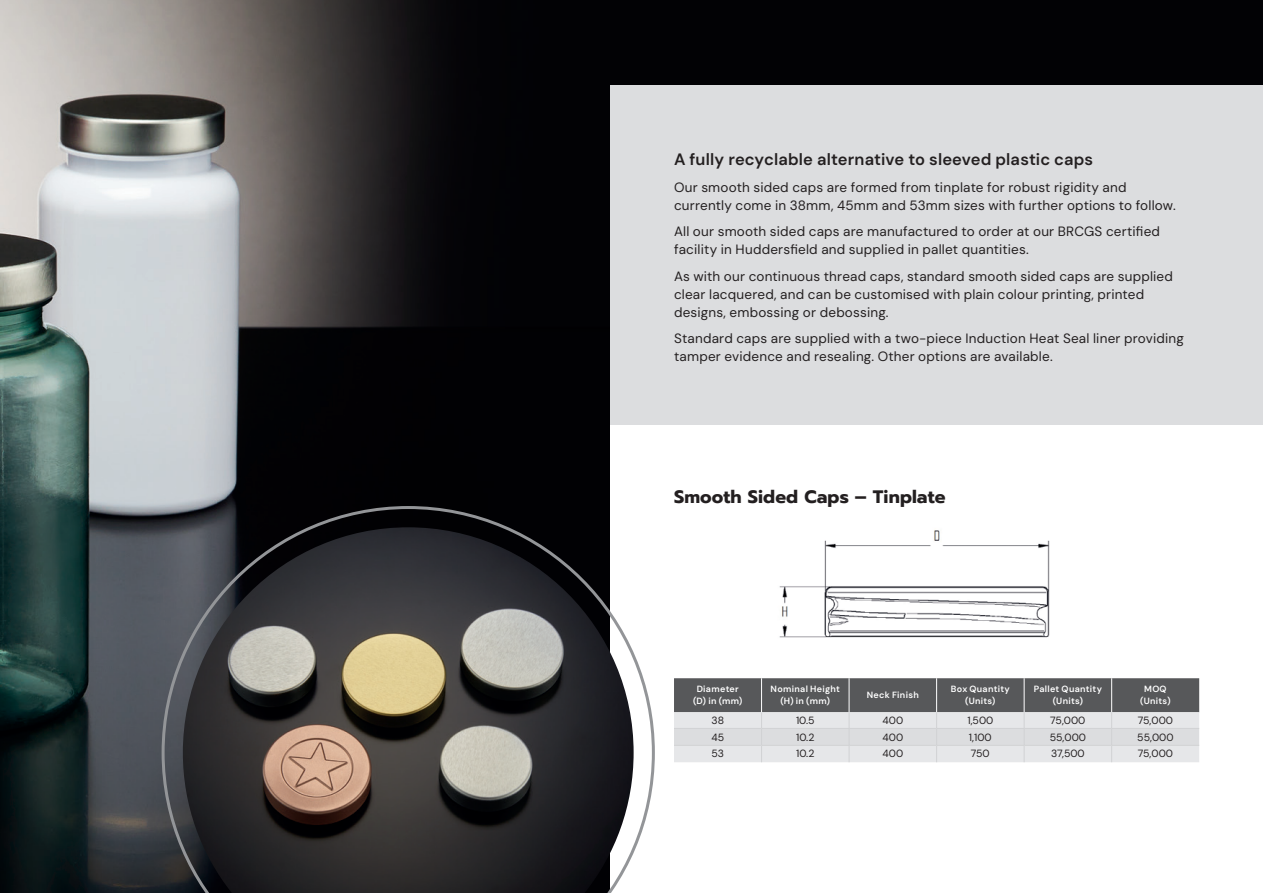
<style>
.page{position:relative;width:1263px;height:893px;background:#fff}
.page>*{position:absolute;margin:0;border:0;box-sizing:border-box;transform-origin:0 0}
.table_title{font:700 18px "Prompt";letter-spacing:.005em;color:#231f20}
.intro_para{font:600 16.5px "DM Sans";letter-spacing:.01em;color:#231f20}
.body{font:13.5px/18px "DM Sans";letter-spacing:.015em;color:#231f20}
.table_text{font:10.5px "DM Sans";color:#231f20}
.table_header{font:600 9px/12px "DM Sans";letter-spacing:.035em;color:#fff;text-align:center}
</style>
<div class="page">
<img style="left:0;top:0;width:1263px;height:893px">
<div style="left:610px;top:85px;width:653px;height:340px;background:#dcdddf"></div>
<div style="left:610px;top:425px;width:653px;height:468px;background:#fff"></div>
<svg style="left:162px;top:506px;width:493px;height:387px"></svg>
<img style="left:183px;top:527px;width:451px;height:366px">
<img style="left:779px;top:530px;width:271px;height:108px">
<svg style="left:674px;top:678px;width:525px;height:84px"></svg>
<hr style="left:761px;top:678px;width:1px;height:34px;background:#fff">
<p class="intro_para" style="left:674px;top:149px;width:421px">A fully recyclable alternative to sleeved plastic caps</p>
<p class="body" style="left:674px;top:178px;width:503px">Our smooth sided caps are formed from tinplate for robust rigidity and currently come in 38mm, 45mm and 53mm sizes with further options to follow.</p>
<p class="body" style="left:674px;top:222px;width:487px">All our smooth sided caps are manufactured to order at our BRCGS certified facility in Huddersfield and supplied in pallet quantities.</p>
<p class="body" style="left:674px;top:267px;width:500px">As with our continuous thread caps, standard smooth sided caps are supplied clear lacquered, and can be customised with plain colour printing, printed designs, embossing or debossing.</p>
<p class="body" style="left:674px;top:329px;width:511px">Standard caps are supplied with a two-piece Induction Heat Seal liner providing tamper evidence and resealing. Other options are available.</p>
<p class="table_title" style="left:674px;top:483px;width:273px">Smooth Sided Caps – Tinplate</p>
<p class="table_header" style="left:693px;top:683px;width:51px">Diameter (D) in (mm)</p>
<p class="table_header" style="left:771px;top:683px;width:71px">Nominal Height (H) in (mm)</p>
<p class="table_header" style="left:867px;top:689px;width:54px">Neck Finish</p>
<p class="table_header" style="left:951px;top:683px;width:61px">Box Quantity (Units)</p>
<p class="table_header" style="left:1034px;top:683px;width:70px">Pallet Quantity (Units)</p>
<p class="table_header" style="left:1140px;top:683px;width:32px">MOQ (Units)</p>
<p class="table_text" style="left:711px;top:713px;width:14px">38</p>
<p class="table_text" style="left:796px;top:713px;width:20px">10.5</p>
<p class="table_text" style="left:882px;top:713px;width:22px">400</p>
<p class="table_text" style="left:967px;top:713px;width:27px">1,500</p>
<p class="table_text" style="left:1050px;top:713px;width:37px">75,000</p>
<p class="table_text" style="left:1138px;top:713px;width:37px">75,000</p>
<p class="table_text" style="left:711px;top:730px;width:14px">45</p>
<p class="table_text" style="left:796px;top:730px;width:20px">10.2</p>
<p class="table_text" style="left:882px;top:730px;width:22px">400</p>
<p class="table_text" style="left:969px;top:730px;width:24px">1,100</p>
<p class="table_text" style="left:1050px;top:730px;width:38px">55,000</p>
<p class="table_text" style="left:1137px;top:730px;width:38px">55,000</p>
<p class="table_text" style="left:711px;top:747px;width:14px">53</p>
<p class="table_text" style="left:796px;top:747px;width:20px">10.2</p>
<p class="table_text" style="left:882px;top:747px;width:22px">400</p>
<p class="table_text" style="left:971px;top:747px;width:20px">750</p>
<p class="table_text" style="left:1051px;top:747px;width:35px">37,500</p>
<p class="table_text" style="left:1138px;top:747px;width:37px">75,000</p>
</div>
